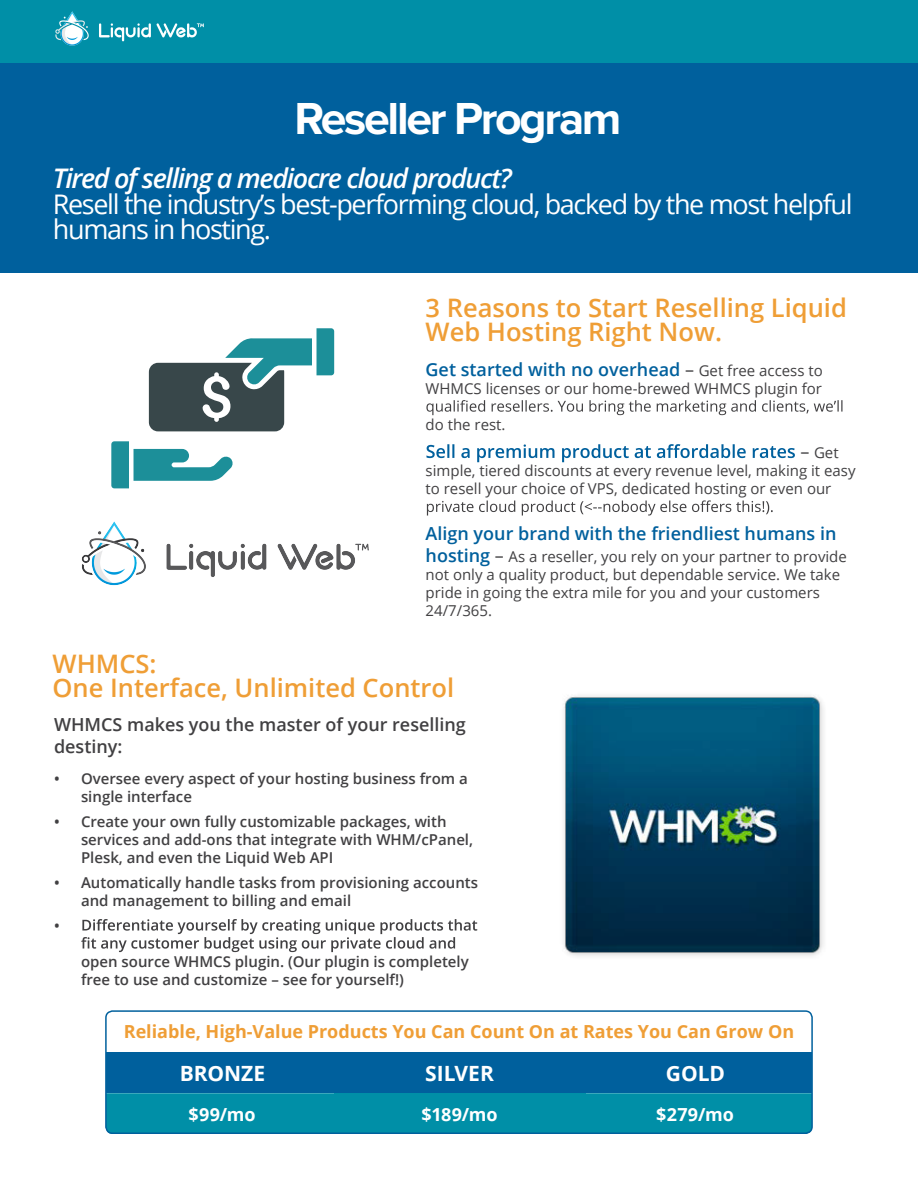
<style>
.page{position:relative;width:918px;height:1188px;background:#fff}
.page>*{position:absolute;margin:0;border:0;box-sizing:border-box;transform-origin:0 0}
.t1{font:700 46.5px "Proxima Nova";letter-spacing:-.05em;color:#fff}
.t2{font:27px/25.5px "Open Sans";letter-spacing:-.05em;color:#fff}
.t3{font:italic 600 27px "Open Sans";letter-spacing:-.05em;color:#fff}
.t4{font:600 25.5px/24px "Open Sans";color:#ef9e36}
.t5{font:700 21px "Open Sans";color:#fff}
.t6{font:600 18px "Open Sans";color:#00609d}
.t7{font:700 18px "Open Sans";color:#ef9e36}
.t8{font:600 18px/21.6px "Open Sans";color:#414042}
.t9{font:700 18px "Open Sans";letter-spacing:.005em;color:#fff}
.t10{font:600 15px/18px "Open Sans";color:#414042}
.t11{font:15px/18px "Open Sans";color:#414042}
.s1{font-weight:400;color:#414042}
.s2{font-weight:400;font-size:15px;color:#414042}
.s3{font-size:18px}
.s4{font-weight:600;font-size:18px;color:#00609d}
</style>
<div class="page">
<div style="left:0;top:63px;width:918px;height:210px;background:#00609d"></div>
<div style="left:0;top:0;width:918px;height:63px;background:#008fa7"></div>
<svg style="left:426px;top:400px;width:417px;height:15px"></svg>
<svg style="left:426px;top:444px;width:369px;height:18px"></svg>
<svg style="left:427px;top:500px;width:346px;height:16px"></svg>
<svg style="left:81px;top:919px;width:396px;height:33px"></svg>
<div style="left:106px;top:1052px;width:233px;height:41px;background:#00609d"></div>
<div style="left:106px;top:1093px;width:228px;height:40px;background:#008fa7"></div>
<div style="left:334px;top:1052px;width:251px;height:41px;background:#00609d"></div>
<div style="left:334px;top:1093px;width:251px;height:41px;background:#008fa7"></div>
<div style="left:579px;top:1052px;width:233px;height:41px;background:#00609d"></div>
<div style="left:585px;top:1093px;width:227px;height:40px;background:#008fa7"></div>
<div style="left:105px;top:1010px;width:708px;height:124px;border:2px solid #00609d;border-radius:7px"></div>
<img style="left:563px;top:695px;width:261px;height:261px">
<svg style="left:149px;top:328px;width:185px;height:103px"></svg>
<svg style="left:111px;top:441px;width:122px;height:47px"></svg>
<img style="left:82px;top:521px;width:287px;height:65px">
<img style="left:55px;top:11px;width:148px;height:35px">
<h1 class="t1" style="left:295px;top:84px;width:328px">Reseller Program</h1>
<h2 class="t3" style="left:53px;top:160px;width:461px">Tired of selling a mediocre cloud product?</h2>
<h2 class="t2" style="left:53px;top:191px;width:801px">Resell the industry’s best-performing cloud, backed by the most helpful humans in hosting.</h2>
<h3 class="t4" style="left:426px;top:295px;width:423px">3 Reasons to Start Reselling Liquid<br>Web Hosting Right Now.</h3>
<p class="t6" style="left:426px;top:357px;width:399px">Get started with no overhead <span class="s1">–</span> <span class="s2">Get free access to</span></p>
<p class="t11" style="left:426px;top:379px;width:398px">WHMCS licenses or our home-brewed WHMCS plugin for</p>
<p class="t11" style="left:426px;top:415px;width:81px">do the rest.</p>
<p class="t11" style="left:426px;top:443px;width:432px;text-indent:375px"><span class="s3">–</span> Get simple, tiered discounts at every revenue level, making it easy to resell your choice of VPS, dedicated hosting or even our</p>
<p class="t6" style="left:426px;top:521px;width:412px">Align your brand with the friendliest humans in</p>
<p class="t11" style="left:426px;top:547px;width:423px"><span class="s4">hosting</span> <span class="s3">–</span> As a reseller, you rely on your partner to provide not only a quality product, but dependable service. We take pride in going the extra mile for you and your customers 24/7/365.</p>
<h3 class="t4" style="left:53px;top:651px;width:403px">WHMCS:<br>One Interface, Unlimited Control</h3>
<p class="t8" style="left:54px;top:713px;width:414px">WHMCS makes you the master of your reselling destiny:</p>
<p class="t10" style="left:81px;top:770px;width:388px;text-indent:-27px">• Oversee every aspect of your hosting business from a single interface</p>
<p class="t10" style="left:81px;top:812px;width:394px;text-indent:-27px">• Create your own fully customizable packages, with services and add-ons that integrate with WHM/cPanel,<br>Plesk, and even the Liquid Web API</p>
<p class="t10" style="left:81px;top:873px;width:399px;text-indent:-27px">• Automatically handle tasks from provisioning accounts and management to billing and email</p>
<p class="t10" style="left:54px;top:916px;width:7px">•</p>
<p class="t10" style="left:81px;top:952px;width:389px">open source WHMCS plugin. (Our plugin is completely free to use and customize – see for yourself!)</p>
<p class="t7" style="left:124px;top:1019px;width:672px">Reliable, High-Value Products You Can Count On at Rates You Can Grow On</p>
<h3 class="t5" style="left:180px;top:1058px;width:87px">BRONZE</h3>
<p class="t9" style="left:189px;top:1101px;width:69px">$99/mo</p>
<h3 class="t5" style="left:425px;top:1058px;width:70px">SILVER</h3>
<p class="t9" style="left:421px;top:1101px;width:78px">$189/mo</p>
<h3 class="t5" style="left:666px;top:1058px;width:61px">GOLD</h3>
<p class="t9" style="left:656px;top:1101px;width:79px">$279/mo</p>
</div>
